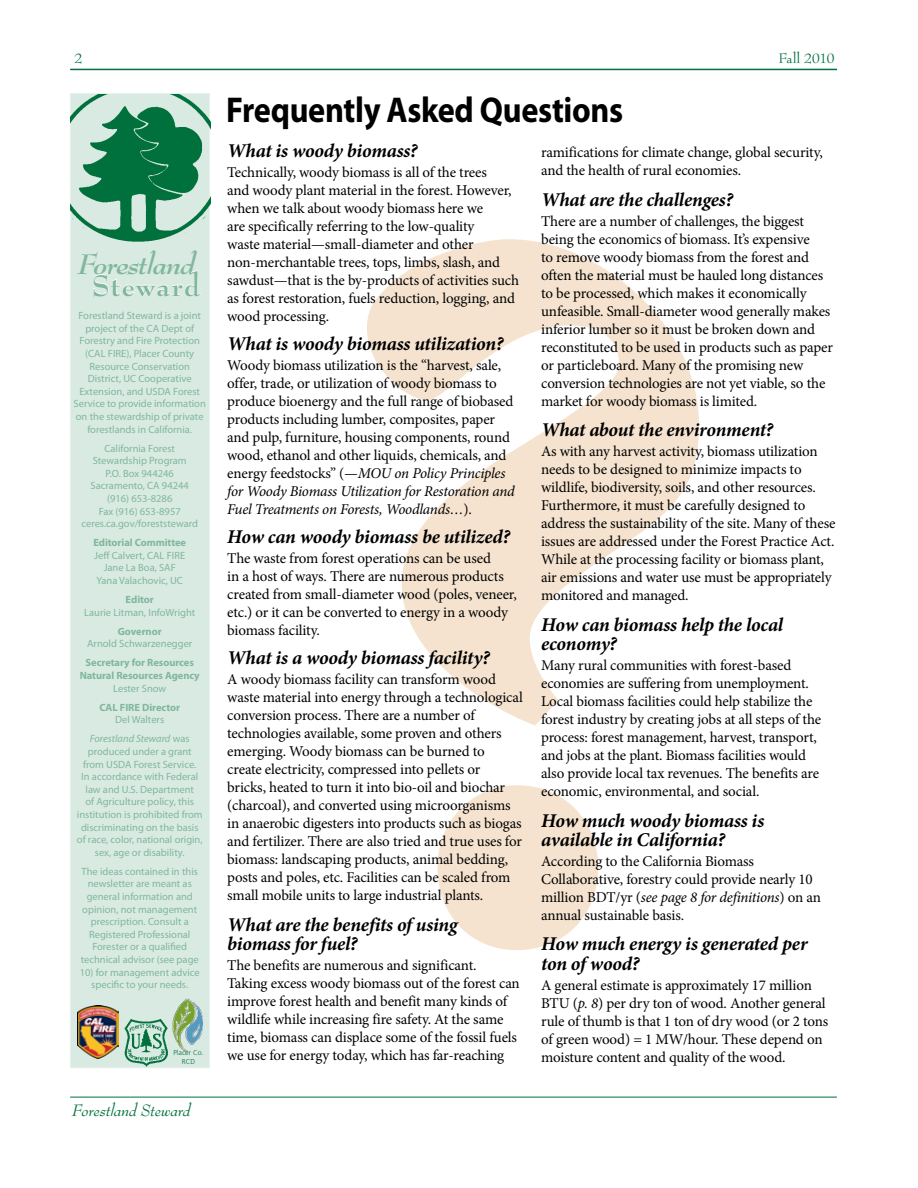
<style>
.page{position:relative;width:918px;height:1188px;background:#fff}
.page>*{position:absolute;margin:0;border:0;box-sizing:border-box;transform-origin:0 0}
.t1{font:700 1050px "Minion Pro";color:#f5e3cf}
.t2{font:700 36px "Myriad Pro";letter-spacing:-.01em;color:#000;scale:.9 1}
.t3{font:700 32.25px "Bernhard Modern Std";color:#80b79d}
.t4{font:italic 700 30.9px "Bernhard Modern Std";letter-spacing:-.025em;color:#80b79d}
.t5{font:italic 700 19.5px/19.5px "Minion Pro";letter-spacing:-.015em;color:#000}
.t6{font:italic 18px "Bernhard Modern Std";color:#00703c}
.t7{font:15px/18px "Minion Pro";letter-spacing:-.015em;color:#000}
.t8{font:15px "Bernhard Modern Std";letter-spacing:-.025em;color:#00703c}
.t9{font:10.5px/12.6px "Myriad Pro";color:#80b79d;text-align:center}
.t10{font:700 10.5px/12.6px "Myriad Pro";letter-spacing:-.005em;color:#80b79d;text-align:center}
.t11{font:italic 10.5px/19px "Myriad Pro";color:#80b79d;text-align:center}
.t12{font:300 7.05px/8.6px "Frutiger";color:#00703c;text-align:center}
.s1{font-style:normal}
.s2{font-style:italic}
</style>
<div class="page">
<hr style="left:70px;top:1097px;width:767px;height:1px;background:#00703c">
<hr style="left:70px;top:69px;width:767px;height:1px;background:#00703c">
<div style="left:70px;top:93px;width:140px;height:975px;background:#d9eae2;border:1px solid #e6f1eb"></div>
<img style="left:70px;top:94px;width:141px;height:147px">
<img style="left:125px;top:1020px;width:44px;height:48px">
<img style="left:159px;top:999px;width:51px;height:55px">
<img style="left:77px;top:1006px;width:42px;height:53px">
<svg style="left:93px;top:271px;width:108px;height:27px"></svg>
<p class="t8" style="left:74px;top:51px;width:10px">2</p>
<p class="t8" style="left:779px;top:51px;width:58px">Fall 2010</p>
<h3 class="t4" style="left:77px;top:247px;width:119px">Forestland</h3>
<h3 class="t3" style="left:92px;top:269px;width:110px">Steward</h3>
<p class="t9" style="left:74px;top:309px;width:134px">Forestland Steward is a joint project of the CA Dept of<br>Forestry and Fire Protection (CAL FIRE), Placer County<br>Resource Conservation<br>District, UC Cooperative<br>Extension, and USDA Forest<br>Service to provide information on the stewardship of private forestlands in California.</p>
<p class="t9" style="left:81px;top:442px;width:118px">California Forest<br>Stewardship Program<br>P.O. Box 944246<br>Sacramento, CA 94244 (916) 653-8286<br>Fax (916) 653-8957 ceres.ca.gov/foreststeward</p>
<p class="t10" style="left:93px;top:536px;width:94px">Editorial Committee</p>
<p class="t9" style="left:94px;top:549px;width:92px">Jeff Calvert, CAL FIRE<br>Jane La Boa, SAF<br>Yana Valachovic, UC</p>
<p class="t10" style="left:126px;top:593px;width:30px">Editor</p>
<p class="t9" style="left:84px;top:606px;width:113px">Laurie Litman, InfoWright</p>
<p class="t10" style="left:118px;top:625px;width:45px">Governor</p>
<p class="t9" style="left:87px;top:637px;width:107px">Arnold Schwarzenegger</p>
<p class="t10" style="left:80px;top:656px;width:122px">Secretary for Resources<br>Natural Resources Agency</p>
<p class="t9" style="left:113px;top:682px;width:54px">Lester Snow</p>
<p class="t10" style="left:99px;top:701px;width:82px">CAL FIRE Director</p>
<p class="t11" style="left:90px;top:710px;width:101px"><span class="s1">Del Walters<br></span>Forestland Steward <span class="s1">was</span></p>
<p class="t9" style="left:77px;top:745px;width:127px">produced under a grant from USDA Forest Service.<br>In accordance with Federal law and U.S. Department<br>of Agriculture policy, this institution is prohibited from discriminating on the basis of race, color, national origin, sex, age or disability.</p>
<p class="t9" style="left:81px;top:865px;width:120px">The ideas contained in this newsletter are meant as general information and opinion, not management prescription. Consult a<br>Registered Professional<br>Forester or a qualified technical advisor (see page</p>
<p class="t9" style="left:80px;top:966px;width:122px">10) for management advice specific to your needs.</p>
<p class="t12" style="left:173px;top:1049px;width:32px">Placer Co.<br>RCD</p>
<p class="t6" style="left:72px;top:1101px;width:120px">Forestland Steward</p>
<h2 class="t2" style="left:226px;top:86px;width:443px">Frequently Asked Questions</h2>
<h3 class="t5" style="left:227px;top:141px;width:192px">What is woody biomass?</h3>
<p class="t7" style="left:227px;top:164px;width:293px">Technically, woody biomass is all of the trees<br>and woody plant material in the forest. However, when we talk about woody biomass here we<br>are specifically referring to the low-quality<br>waste material—small-diameter and other non-merchantable trees, tops, limbs, slash, and sawdust—that is the by-products of activities such as forest restoration, fuels reduction, logging, and wood processing.</p>
<h3 class="t5" style="left:227px;top:334px;width:278px">What is woody biomass utilization?</h3>
<p class="t7" style="left:227px;top:357px;width:289px">Woody biomass utilization is the “harvest, sale, offer, trade, or utilization of woody biomass to produce bioenergy and the full range of biobased products including lumber, composites, paper and pulp, furniture, housing components, round wood, ethanol and other liquids, chemicals, and energy feedstocks” (<span class="s2">—MOU on Policy Principles for Woody Biomass Utilization for Restoration and Fuel Treatments on Forests, Woodlands…</span>).</p>
<h3 class="t5" style="left:227px;top:527px;width:284px">How can woody biomass be utilized?</h3>
<p class="t7" style="left:227px;top:550px;width:291px">The waste from forest operations can be used<br>in a host of ways. There are numerous products created from small-diameter wood (poles, veneer, etc.) or it can be converted to energy in a woody biomass facility.</p>
<h3 class="t5" style="left:227px;top:648px;width:264px">What is a woody biomass facility?</h3>
<p class="t7" style="left:227px;top:671px;width:297px">A woody biomass facility can transform wood waste material into energy through a technological conversion process. There are a number of technologies available, some proven and others emerging. Woody biomass can be burned to create electricity, compressed into pellets or bricks, heated to turn it into bio-oil and biochar (charcoal), and converted using microorganisms in anaerobic digesters into products such as biogas and fertilizer. There are also tried and true uses for biomass: landscaping products, animal bedding, posts and poles, etc. Facilities can be scaled from small mobile units to large industrial plants.</p>
<h3 class="t5" style="left:227px;top:914px;width:232px">What are the benefits of using biomass for fuel?</h3>
<p class="t7" style="left:227px;top:957px;width:294px">The benefits are numerous and significant.<br>Taking excess woody biomass out of the forest can improve forest health and benefit many kinds of wildlife while increasing fire safety. At the same time, biomass can displace some of the fossil fuels we use for energy today, which has far-reaching</p>
<p class="t7" style="left:541px;top:144px;width:283px">ramifications for climate change, global security, and the health of rural economies.</p>
<h3 class="t5" style="left:541px;top:189px;width:193px">What are the challenges?</h3>
<p class="t7" style="left:541px;top:212px;width:293px">There are a number of challenges, the biggest being the economics of biomass. It’s expensive<br>to remove woody biomass from the forest and often the material must be hauled long distances to be processed, which makes it economically unfeasible. Small-diameter wood generally makes inferior lumber so it must be broken down and reconstituted to be used in products such as paper or particleboard. Many of the promising new conversion technologies are not yet viable, so the market for woody biomass is limited.</p>
<h3 class="t5" style="left:541px;top:420px;width:234px">What about the environment?</h3>
<p class="t7" style="left:541px;top:443px;width:296px">As with any harvest activity, biomass utilization needs to be designed to minimize impacts to wildlife, biodiversity, soils, and other resources.<br>Furthermore, it must be carefully designed to address the sustainability of the site. Many of these issues are addressed under the Forest Practice Act.<br>While at the processing facility or biomass plant, air emissions and water use must be appropriately monitored and managed.</p>
<h3 class="t5" style="left:541px;top:614px;width:244px">How can biomass help the local economy?</h3>
<p class="t7" style="left:541px;top:657px;width:282px">Many rural communities with forest-based economies are suffering from unemployment.<br>Local biomass facilities could help stabilize the forest industry by creating jobs at all steps of the process: forest management, harvest, transport, and jobs at the plant. Biomass facilities would also provide local tax revenues. The benefits are economic, environmental, and social.</p>
<h3 class="t5" style="left:541px;top:810px;width:225px">How much woody biomass is available in California?</h3>
<p class="t7" style="left:541px;top:852px;width:281px">According to the California Biomass Collaborative, forestry could provide nearly 10 million BDT/yr (<span class="s2">see page 8 for definitions</span>) on an annual sustainable basis.</p>
<h3 class="t5" style="left:541px;top:934px;width:268px">How much energy is generated per ton of wood?</h3>
<p class="t7" style="left:541px;top:976px;width:289px">A general estimate is approximately 17 million BTU (<span class="s2">p. 8</span>) per dry ton of wood. Another general rule of thumb is that 1 ton of dry wood (or 2 tons of green wood) = 1 MW/hour. These depend on moisture content and quality of the wood.</p>
<h1 class="t1" style="left:319px;top:-138px;width:420px">?</h1>
</div>
